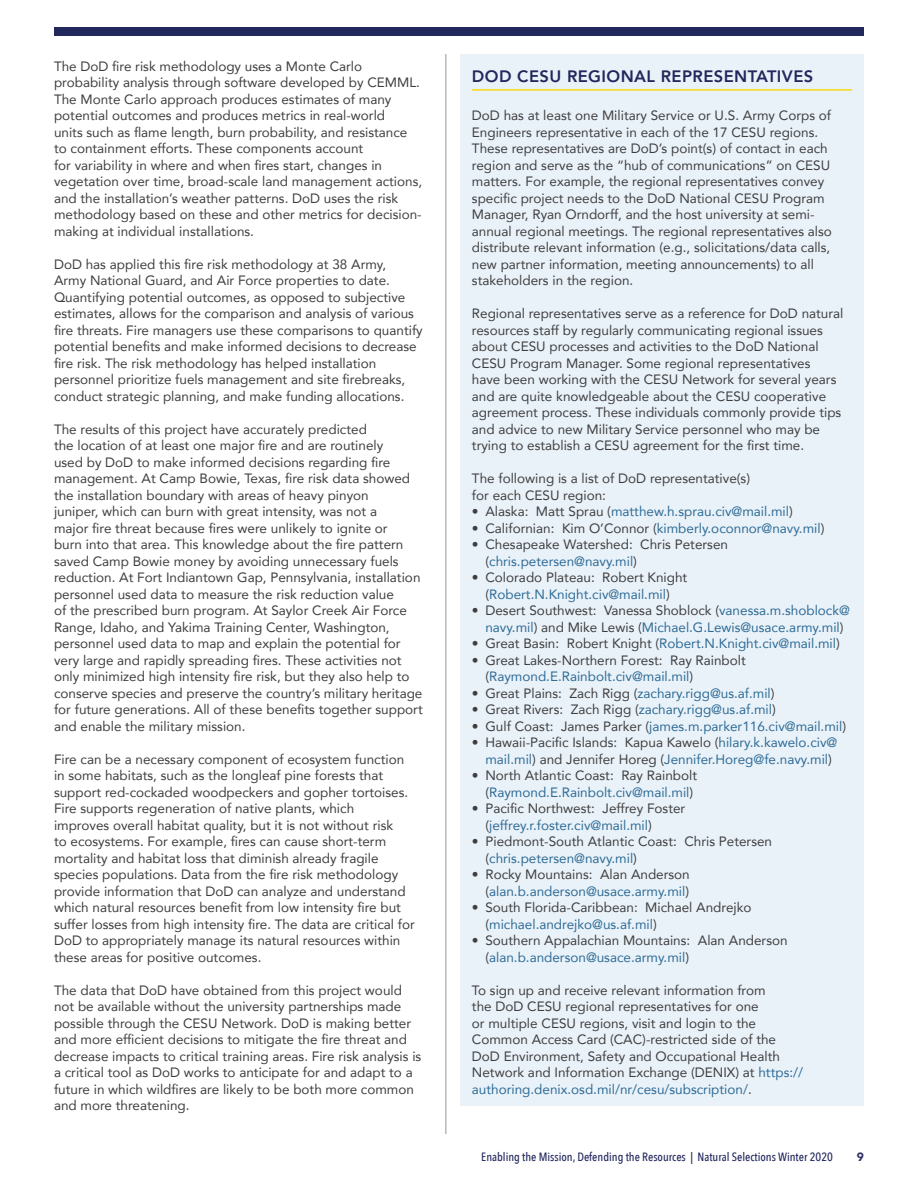
<style>
.page{position:relative;width:918px;height:1188px;background:#fff}
.page>*{position:absolute;margin:0;border:0;box-sizing:border-box;transform-origin:0 0}
._01_Heading{font:800 16.5px "Avenir";letter-spacing:.025em;color:#22275c}
._03_Body{font:13.5px/16.5px "Avenir";color:#3e3e3f}
.t1{font:13.5px/16.5px "Avenir";color:#2e6b95;text-align:center}
.t2{font:500 12px "Avenir Next Condensed";color:#22275c}
.t3{font:900 12px "Avenir";color:#333566}
.s1{color:#3e3e3f}
.s2{color:#2e6b95}
</style>
<div class="page">
<div style="left:54px;top:27px;width:810px;height:9px;background:#22275c"></div>
<div style="left:460px;top:54px;width:404px;height:1051px;background:#eaf2f9"></div>
<hr style="left:472px;top:89px;width:380px;height:2px;background:#fad910">
<hr style="left:446px;top:54px;width:1px;height:1080px;background:#939598">
<p class="_03_Body" style="left:54px;top:57px;width:370px">The DoD fire risk methodology uses a Monte Carlo probability analysis through software developed by CEMML.<br>The Monte Carlo approach produces estimates of many potential outcomes and produces metrics in real-world<br>units such as flame length, burn probability, and resistance to containment efforts. These components account<br>for variability in where and when fires start, changes in vegetation over time, broad-scale land management actions, and the installation’s weather patterns. DoD uses the risk methodology based on these and other metrics for decision&shy;making at individual installations.</p>
<p class="_03_Body" style="left:54px;top:255px;width:370px">DoD has applied this fire risk methodology at 38 Army,<br>Army National Guard, and Air Force properties to date.<br>Quantifying potential outcomes, as opposed to subjective estimates, allows for the comparison and analysis of various fire threats. Fire managers use these comparisons to quantify potential benefits and make informed decisions to decrease fire risk. The risk methodology has helped installation personnel prioritize fuels management and site firebreaks, conduct strategic planning, and make funding allocations.</p>
<p class="_03_Body" style="left:54px;top:420px;width:370px">The results of this project have accurately predicted<br>the location of at least one major fire and are routinely<br>used by DoD to make informed decisions regarding fire management. At Camp Bowie, Texas, fire risk data showed the installation boundary with areas of heavy pinyon<br>juniper, which can burn with great intensity, was not a<br>major fire threat because fires were unlikely to ignite or<br>burn into that area. This knowledge about the fire pattern saved Camp Bowie money by avoiding unnecessary fuels reduction. At Fort Indiantown Gap, Pennsylvania, installation personnel used data to measure the risk reduction value<br>of the prescribed burn program. At Saylor Creek Air Force Range, Idaho, and Yakima Training Center, Washington, personnel used data to map and explain the potential for very large and rapidly spreading fires. These activities not only minimized high intensity fire risk, but they also help to conserve species and preserve the country’s military heritage for future generations. All of these benefits together support and enable the military mission.</p>
<p class="_03_Body" style="left:54px;top:750px;width:362px">Fire can be a necessary component of ecosystem function in some habitats, such as the longleaf pine forests that support red-cockaded woodpeckers and gopher tortoises.<br>Fire supports regeneration of native plants, which<br>improves overall habitat quality, but it is not without risk<br>to ecosystems. For example, fires can cause short-term mortality and habitat loss that diminish already fragile species populations. Data from the fire risk methodology provide information that DoD can analyze and understand which natural resources benefit from low intensity fire but suffer losses from high intensity fire. The data are critical for DoD to appropriately manage its natural resources within these areas for positive outcomes.</p>
<p class="_03_Body" style="left:54px;top:981px;width:369px">The data that DoD have obtained from this project would not be available without the university partnerships made possible through the CESU Network. DoD is making better and more efficient decisions to mitigate the fire threat and decrease impacts to critical training areas. Fire risk analysis is a critical tool as DoD works to anticipate for and adapt to a future in which wildfires are likely to be both more common and more threatening.</p>
<p class="_01_Heading" style="left:472px;top:64px;width:343px">DOD CESU REGIONAL REPRESENTATIVES</p>
<p class="_03_Body" style="left:472px;top:107px;width:361px">DoD has at least one Military Service or U.S. Army Corps of Engineers representative in each of the 17 CESU regions.<br>These representatives are DoD’s point(s) of contact in each region and serve as the “hub of communications” on CESU matters. For example, the regional representatives convey specific project needs to the DoD National CESU Program Manager, Ryan Orndorff, and the host university at semi&shy;annual regional meetings. The regional representatives also distribute relevant information (e.g., solicitations/data calls, new partner information, meeting announcements) to all stakeholders in the region.</p>
<p class="_03_Body" style="left:472px;top:305px;width:373px">Regional representatives serve as a reference for DoD natural resources staff by regularly communicating regional issues about CESU processes and activities to the DoD National CESU Program Manager. Some regional representatives<br>have been working with the CESU Network for several years and are quite knowledgeable about the CESU cooperative agreement process. These individuals commonly provide tips and advice to new Military Service personnel who may be trying to establish a CESU agreement for the first time.</p>
<p class="_03_Body" style="left:472px;top:470px;width:280px">The following is a list of DoD representative(s) for each CESU region:</p>
<p class="t1" style="left:472px;top:503px;width:322px"><span class="s1">• Alaska: Matt Sprau (</span>matthew.h.sprau.civ@mail.mil<span class="s1">)</span></p>
<p class="_03_Body" style="left:472px;top:519px;width:354px">• Californian: Kim O’Connor (<span class="s2">kimberly.oconnor@navy.mil</span>)</p>
<p class="_03_Body" style="left:485px;top:536px;width:244px;text-indent:-14px">• Chesapeake Watershed: Chris Petersen (<span class="s2">chris.petersen@navy.mil</span>)</p>
<p class="_03_Body" style="left:472px;top:569px;width:217px;text-align:center">• Colorado Plateau: Robert Knight (<span class="s2">Robert.N.Knight.civ@mail.mil</span>)</p>
<p class="t1" style="left:472px;top:602px;width:380px"><span class="s1">• Desert Southwest: Vanessa Shoblock (</span>vanessa.m.shoblock@ navy.mil<span class="s1">) and Mike Lewis (</span>Michael.G.Lewis@usace.army.mil<span class="s1">)</span></p>
<p class="t1" style="left:472px;top:635px;width:369px"><span class="s1">• Great Basin: Robert Knight (</span>Robert.N.Knight.civ@mail.mil<span class="s1">)</span></p>
<p class="_03_Body" style="left:485px;top:651px;width:262px;text-indent:-14px">• Great Lakes-Northern Forest: Ray Rainbolt (<span class="s2">Raymond.E.Rainbolt.civ@mail.mil</span>)</p>
<p class="_03_Body" style="left:472px;top:684px;width:304px">• Great Plains: Zach Rigg (<span class="s2">zachary.rigg@us.af.mil</span>)</p>
<p class="_03_Body" style="left:472px;top:701px;width:305px">• Great Rivers: Zach Rigg (<span class="s2">zachary.rigg@us.af.mil</span>)</p>
<p class="t1" style="left:472px;top:717px;width:376px"><span class="s1">• Gulf Coast: James Parker (</span>james.m.parker116.civ@mail.mil<span class="s1">)</span></p>
<p class="_03_Body" style="left:472px;top:734px;width:367px;text-align:center">• Hawaii-Pacific Islands: Kapua Kawelo (<span class="s2">hilary.k.kawelo.civ@ mail.mil</span>) and Jennifer Horeg (<span class="s2">Jennifer.Horeg@fe.navy.mil</span>)</p>
<p class="_03_Body" style="left:472px;top:767px;width:227px;text-align:right">• North Atlantic Coast: Ray Rainbolt (<span class="s2">Raymond.E.Rainbolt.civ@mail.mil</span>)</p>
<p class="_03_Body" style="left:485px;top:800px;width:201px;text-indent:-14px">• Pacific Northwest: Jeffrey Foster (<span class="s2">jeffrey.r.foster.civ@mail.mil</span>)</p>
<p class="_03_Body" style="left:485px;top:833px;width:288px;text-indent:-14px">• Piedmont-South Atlantic Coast: Chris Petersen (<span class="s2">chris.petersen@navy.mil</span>)</p>
<p class="_03_Body" style="left:472px;top:866px;width:219px;text-align:right">• Rocky Mountains: Alan Anderson (<span class="s2">alan.b.anderson@usace.army.mil</span>)</p>
<p class="_03_Body" style="left:485px;top:899px;width:268px;text-indent:-14px">• South Florida-Caribbean: Michael Andrejko (<span class="s2">michael.andrejko@us.af.mil</span>)</p>
<p class="_03_Body" style="left:485px;top:932px;width:304px;text-indent:-14px">• Southern Appalachian Mountains: Alan Anderson (<span class="s2">alan.b.anderson@usace.army.mil</span>)</p>
<p class="_03_Body" style="left:472px;top:981px;width:333px">To sign up and receive relevant information from<br>the DoD CESU regional representatives for one<br>or multiple CESU regions, visit and login to the Common Access Card (CAC)-restricted side of the DoD Environment, Safety and Occupational Health Network and Information Exchange (DENIX) at <span class="s2">https:// authoring.denix.osd.mil/nr/cesu/subscription/</span>.</p>
<p class="t2" style="left:481px;top:1150px;width:353px">Enabling the Mission, Defending the Resources | Natural Selections Winter 2020</p>
<p class="t3" style="left:857px;top:1147px;width:9px">9</p>
</div>
